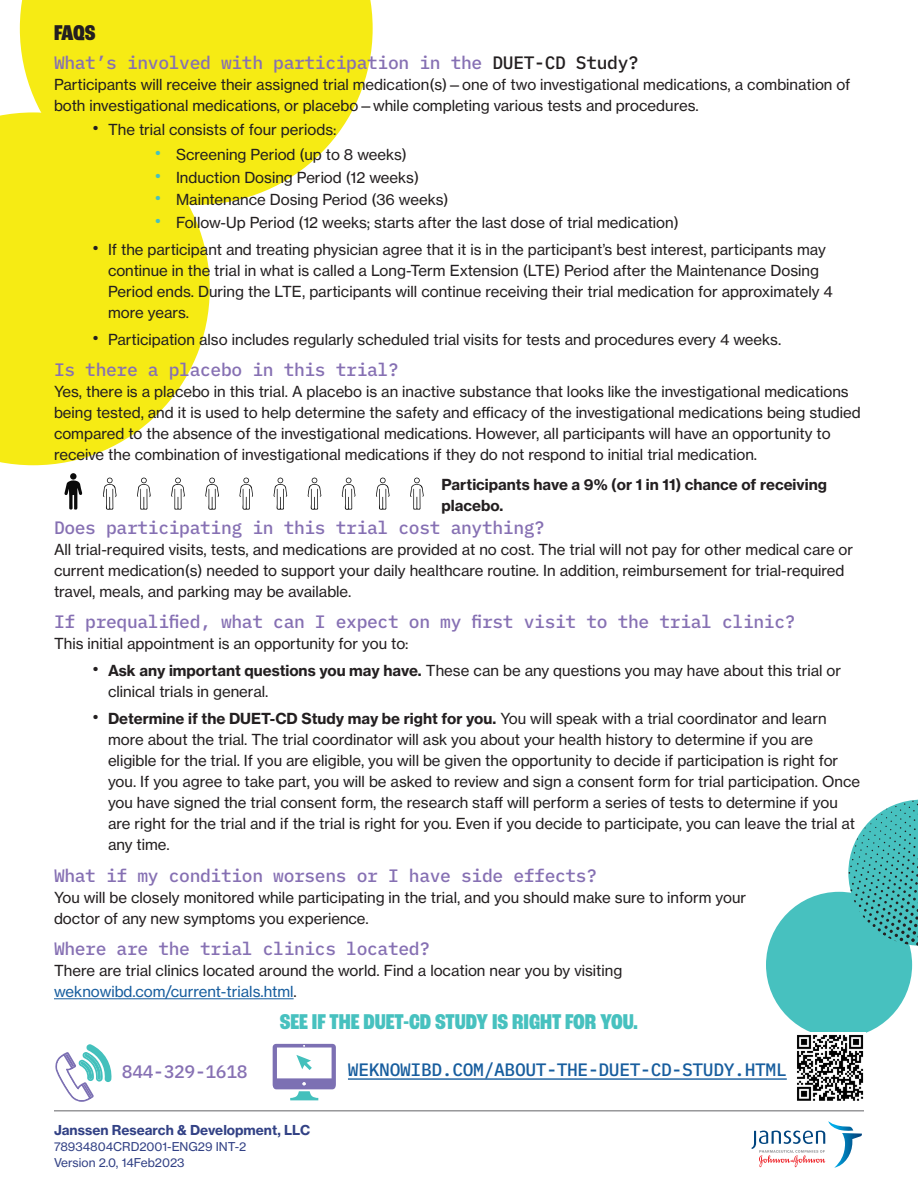
<style>
.page{position:relative;width:918px;height:1188px;background:#fff}
.page>*{position:absolute;margin:0;border:0;box-sizing:border-box;transform-origin:0 0}
.t1{font:800 condensed 22.5px "Roc Grotesk";color:#47c1bf}
.t2{font:800 condensed 22.5px "Roc Grotesk";color:#231f20}
.t3{font:500 18px "IBM Plex Mono";letter-spacing:-.02em;color:#8670b3}
.t4{font:500 18px "IBM Plex Mono";letter-spacing:-.02em;color:#175d9e}
.t5{font:15px/21px "N Haas Grotesk TX Pro 55 Rg";color:#231f20}
.t6{font:15px/21px "N Haas Grotesk TX Pro 75 Bd";color:#231f20}
.t7{font:15px "N Haas Grotesk TX Pro 55 Rg";color:#175d9e}
.t8{font:13.5px "N Haas Grotesk TX Pro 75 Bd";color:#324185}
.t9{font:12px "N Haas Grotesk TX Pro 55 Rg";color:#324185}
.s1{color:#231f20}
.s2{font-family:"Helvetica Neue";font-size:19.5px}
.s3{font-family:"Helvetica Neue";font-size:19.5px;color:#47c1bf}
.s4{font-family:"N Haas Grotesk TX Pro 75 Bd"}
</style>
<div class="page">
<svg style="left:0;top:113px;width:210px;height:352px;background:#f7ed33"></svg>
<svg style="left:20px;top:0;width:353px;height:205px;background:#f6ed2b"></svg>
<div style="left:766px;top:892px;width:146px;height:146px;background:#47c1bf;border-radius:50%"></div>
<svg style="left:848px;top:800px;width:70px;height:147px"></svg>
<hr style="left:54px;top:1110px;width:810px;height:1px;background:#636366">
<hr style="left:54px;top:998px;width:240px;height:1px;background:#175d9e">
<svg style="left:55px;top:1044px;width:57px;height:58px"></svg>
<svg style="left:273px;top:1044px;width:63px;height:56px"></svg>
<hr style="left:348px;top:1078px;width:439px;height:2px;background:#175d9e">
<svg style="left:64px;top:480px;width:18px;height:30px"></svg>
<div style="left:70px;top:473px;width:7px;height:7px;background:#0a0a0a;border-radius:50%"></div>
<svg style="left:410px;top:478px;width:14px;height:32px"></svg>
<svg style="left:376px;top:478px;width:14px;height:32px"></svg>
<svg style="left:342px;top:478px;width:14px;height:32px"></svg>
<svg style="left:308px;top:478px;width:13px;height:32px"></svg>
<svg style="left:274px;top:478px;width:13px;height:32px"></svg>
<svg style="left:239px;top:478px;width:14px;height:32px"></svg>
<svg style="left:205px;top:478px;width:14px;height:32px"></svg>
<svg style="left:171px;top:478px;width:14px;height:32px"></svg>
<svg style="left:137px;top:478px;width:14px;height:32px"></svg>
<svg style="left:103px;top:477px;width:14px;height:33px"></svg>
<img style="left:797px;top:1033px;width:67px;height:68px">
<svg style="left:752px;top:1121px;width:110px;height:47px"></svg>
<p class="t2" style="left:54px;top:19px;width:43px">FAQS</p>
<p class="t3" style="left:54px;top:48px;width:586px">What’s involved with participation in the <span class="s1">DUET-CD Study?</span></p>
<p class="t5" style="left:54px;top:74px;width:798px">Participants will receive their assigned trial medication(s)—one of two investigational medications, a combination of both investigational medications, or placebo—while completing various tests and procedures.</p>
<p class="t5" style="left:92px;top:119px;width:246px"><span class="s2">•</span> The trial consists of four periods:</p>
<p class="t5" style="left:154px;top:144px;width:254px"><span class="s3">•</span> Screening Period (up to 8 weeks)</p>
<p class="t5" style="left:154px;top:167px;width:266px"><span class="s3">•</span> Induction Dosing Period (12 weeks)</p>
<p class="t5" style="left:154px;top:189px;width:296px"><span class="s3">•</span> Maintenance Dosing Period (36 weeks)</p>
<p class="t5" style="left:154px;top:212px;width:526px"><span class="s3">•</span> Follow-Up Period (12 weeks; starts after the last dose of trial medication)</p>
<p class="t5" style="left:108px;top:239px;width:726px;text-indent:-16px"><span class="s2">•</span> If the participant and treating physician agree that it is in the participant’s best interest, participants may continue in the trial in what is called a Long-Term Extension (LTE) Period after the Maintenance Dosing Period ends. During the LTE, participants will continue receiving their trial medication for approximately 4 more years.</p>
<p class="t5" style="left:92px;top:329px;width:690px"><span class="s2">•</span> Participation also includes regularly scheduled trial visits for tests and procedures every 4 weeks.</p>
<p class="t3" style="left:54px;top:356px;width:346px">Is there a placebo in this trial?</p>
<p class="t5" style="left:54px;top:381px;width:808px">Yes, there is a placebo in this trial. A placebo is an inactive substance that looks like the investigational medications being tested, and it is used to help determine the safety and efficacy of the investigational medications being studied compared to the absence of the investigational medications. However, all participants will have an opportunity to receive the combination of investigational medications if they do not respond to initial trial medication.</p>
<p class="t6" style="left:442px;top:474px;width:387px">Participants have a 9% (or 1 in 11) chance of receiving placebo.</p>
<p class="t3" style="left:54px;top:513px;width:493px">Does participating in this trial cost anything?</p>
<p class="t5" style="left:54px;top:539px;width:801px">All trial-required visits, tests, and medications are provided at no cost. The trial will not pay for other medical care or current medication(s) needed to support your daily healthcare routine. In addition, reimbursement for trial-required travel, meals, and parking may be available.</p>
<p class="t3" style="left:54px;top:608px;width:743px">If prequalified, what can I expect on my first visit to the trial clinic?</p>
<p class="t5" style="left:54px;top:633px;width:356px">This initial appointment is an opportunity for you to:</p>
<p class="t5" style="left:108px;top:660px;width:735px;text-indent:-16px"><span class="s2">•</span> <span class="s4">Ask any important questions you may have.</span> These can be any questions you may have about this trial or clinical trials in general.</p>
<p class="t5" style="left:108px;top:708px;width:754px;text-indent:-16px"><span class="s2">•</span> <span class="s4">Determine if the DUET-CD Study may be right for you.</span> You will speak with a trial coordinator and learn more about the trial. The trial coordinator will ask you about your health history to determine if you are eligible for the trial. If you are eligible, you will be given the opportunity to decide if participation is right for you. If you agree to take part, you will be asked to review and sign a consent form for trial participation. Once you have signed the trial consent form, the research staff will perform a series of tests to determine if you are right for the trial and if the trial is right for you. Even if you decide to participate, you can leave the trial at any time.</p>
<p class="t3" style="left:54px;top:861px;width:545px">What if my condition worsens or I have side effects?</p>
<p class="t5" style="left:54px;top:887px;width:694px">You will be closely monitored while participating in the trial, and you should make sure to inform your</p>
<p class="t5" style="left:54px;top:908px;width:316px">doctor of any new symptoms you experience.</p>
<p class="t3" style="left:54px;top:935px;width:378px">Where are the trial clinics located?</p>
<p class="t5" style="left:54px;top:960px;width:570px">There are trial clinics located around the world. Find a location near you by visiting</p>
<p class="t7" style="left:54px;top:983px;width:244px">weknowibd.com/current-trials.html<span class="s1">.</span></p>
<p class="t1" style="left:280px;top:1008px;width:360px">SEE IF THE DUET-CD STUDY IS RIGHT FOR YOU.</p>
<p class="t3" style="left:122px;top:1058px;width:127px">844-329-1618</p>
<p class="t4" style="left:348px;top:1056px;width:440px">WEKNOWIBD.COM/ABOUT-THE-DUET-CD-STUDY.HTML</p>
<p class="t8" style="left:54px;top:1121px;width:258px">Janssen Research &amp; Development, LLC</p>
<p class="t9" style="left:54px;top:1139px;width:194px">78934804CRD2001-ENG29 INT-2</p>
<p class="t9" style="left:54px;top:1155px;width:132px">Version 2.0, 14Feb2023</p>
</div>
